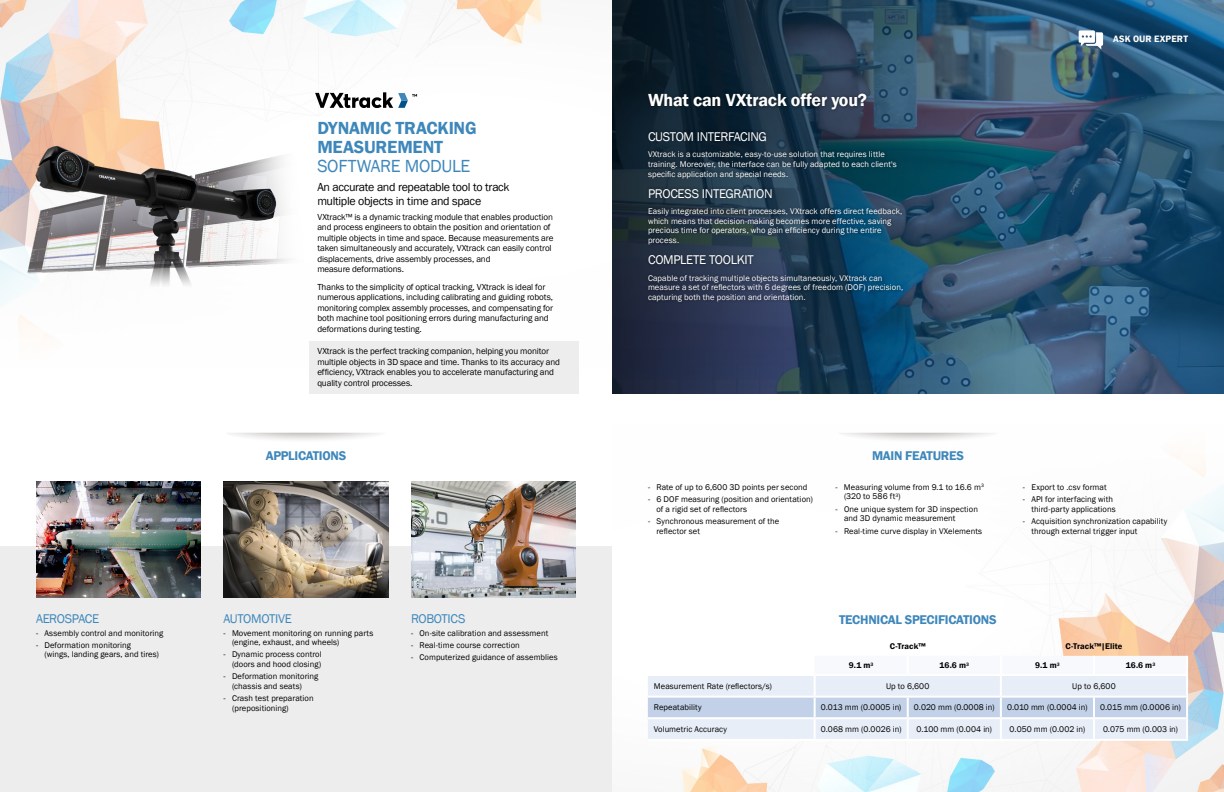
<style>
.page{position:relative;width:1224px;height:792px;background:#fff}
.page>*{position:absolute;margin:0;border:0;box-sizing:border-box;transform-origin:0 0}
.t1{font:600 18px/19px "Franklin Gothic";letter-spacing:-.01em;color:#3e87bb}
.t2{font:600 18px "Franklin Gothic";letter-spacing:-.015em;color:#fff}
.t3{font:18px "Franklin Gothic";letter-spacing:-.015em;color:#3e87bb}
.t4{font:13px "Franklin Gothic";letter-spacing:-.025em;color:#fff}
.t5{font:600 13px "Franklin Gothic";letter-spacing:-.02em;color:#3e87bb}
.t6{font:13px "Franklin Gothic";letter-spacing:-.025em;color:#3e87bb}
.t7{font:12px/14px "Franklin Gothic";letter-spacing:-.03em;color:#000}
.t8{font:600 9.5px "Franklin Gothic";letter-spacing:.015em;color:#fff}
.t9{font:9px/10.5px "Franklin Gothic";letter-spacing:-.01em;color:#000}
.t10{font:8.5px/9.5px "Franklin Gothic";letter-spacing:.005em;color:#000}
.t11{font:8.5px/9.5px "Franklin Gothic";letter-spacing:.005em;color:#fff}
.t12{font:600 8.5px "Franklin Gothic";letter-spacing:.01em;color:#000}
</style>
<div class="page">
<img style="left:0;top:0;width:542px;height:337px">
<img style="left:682px;top:432px;width:542px;height:360px">
<div style="left:0;top:546px;width:612px;height:246px;background:#ededed"></div>
<img style="left:1016px;top:0;width:208px;height:394px">
<svg style="left:612px;top:0;width:404px;height:394px;background:#254259"></svg>
<div style="left:309px;top:341px;width:270px;height:53px;background:#ededed"></div>
<svg style="left:315px;top:92px;width:102px;height:16px"></svg>
<img style="left:36px;top:482px;width:165px;height:116px">
<img style="left:224px;top:482px;width:165px;height:116px">
<img style="left:411px;top:482px;width:165px;height:116px">
<img style="left:0;top:106px;width:330px;height:194px">
<svg style="left:838px;top:433px;width:160px;height:10px"></svg>
<svg style="left:228px;top:433px;width:152px;height:7px"></svg>
<div style="left:645px;top:91px;width:225px;height:22px;background:#000;opacity:.5"></div>
<div style="left:645px;top:129px;width:261px;height:176px;background:#000;opacity:.5"></div>
<hr style="left:648px;top:739px;width:167px;height:2px;background:#fff">
<hr style="left:815px;top:739px;width:93px;height:2px;background:#fff">
<hr style="left:908px;top:739px;width:93px;height:2px;background:#fff">
<hr style="left:1001px;top:739px;width:93px;height:2px;background:#fff">
<hr style="left:1094px;top:739px;width:94px;height:2px;background:#fff">
<svg style="left:648px;top:656px;width:540px;height:83px"></svg>
<hr style="left:815px;top:674px;width:93px;height:2px;background:#fff">
<hr style="left:908px;top:674px;width:93px;height:2px;background:#fff">
<hr style="left:1001px;top:674px;width:93px;height:2px;background:#fff">
<hr style="left:1094px;top:674px;width:94px;height:2px;background:#fff">
<hr style="left:648px;top:674px;width:167px;height:2px;background:#fff">
<svg style="left:1079px;top:30px;width:24px;height:19px"></svg>
<h1 class="t1" style="left:317px;top:119px;width:161px">DYNAMIC TRACKING<br>MEASUREMENT</h1>
<h1 class="t3" style="left:317px;top:155px;width:155px">SOFTWARE MODULE</h1>
<h3 class="t7" style="left:317px;top:180px;width:194px">An accurate and repeatable tool to track multiple objects in time and space</h3>
<p class="t9" style="left:317px;top:212px;width:238px">VXtrack™ is a dynamic tracking module that enables production and process engineers to obtain the position and orientation of multiple objects in time and space. Because measurements are taken simultaneously and accurately, VXtrack can easily control displacements, drive assembly processes, and<br>measure deformations.</p>
<p class="t9" style="left:317px;top:282px;width:237px">Thanks to the simplicity of optical tracking, VXtrack is ideal for numerous applications, including calibrating and guiding robots, monitoring complex assembly processes, and compensating for both machine tool positioning errors during manufacturing and deformations during testing.</p>
<p class="t9" style="left:317px;top:346px;width:244px">VXtrack is the perfect tracking companion, helping you monitor multiple objects in 3D space and time. Thanks to its accuracy and efficiency, VXtrack enables you to accelerate manufacturing and quality control processes.</p>
<h2 class="t5" style="left:266px;top:447px;width:82px">APPLICATIONS</h2>
<h2 class="t6" style="left:36px;top:611px;width:65px">AEROSPACE</h2>
<p class="t10" style="left:36px;top:628px;width:129px">- Assembly control and monitoring</p>
<p class="t10" style="left:44px;top:641px;width:116px;text-indent:-8px">- Deformation monitoring<br>(wings, landing gears, and tires)</p>
<h2 class="t6" style="left:224px;top:611px;width:70px">AUTOMOTIVE</h2>
<p class="t10" style="left:232px;top:628px;width:143px;text-indent:-8px">- Movement monitoring on running parts (engine, exhaust, and wheels)</p>
<p class="t10" style="left:224px;top:650px;width:100px;text-align:right">- Dynamic process control (doors and hood closing)</p>
<p class="t10" style="left:232px;top:672px;width:88px;text-indent:-8px">- Deformation monitoring (chassis and seats)</p>
<p class="t10" style="left:232px;top:694px;width:83px;text-indent:-8px">- Crash test preparation (prepositioning)</p>
<h2 class="t6" style="left:411px;top:611px;width:56px">ROBOTICS</h2>
<p class="t10" style="left:411px;top:628px;width:139px">- On-site calibration and assessment</p>
<p class="t10" style="left:411px;top:641px;width:110px">- Real-time course correction</p>
<p class="t10" style="left:411px;top:653px;width:148px">- Computerized guidance of assemblies</p>
<h1 class="t2" style="left:648px;top:89px;width:221px">What can VXtrack offer you?</h1>
<h2 class="t4" style="left:648px;top:128px;width:121px">CUSTOM INTERFACING</h2>
<p class="t11" style="left:648px;top:150px;width:250px">VXtrack is a customizable, easy-to-use solution that requires little training. Moreover, the interface can be fully adapted to each client's specific application and special needs.</p>
<h2 class="t4" style="left:648px;top:185px;width:126px">PROCESS INTEGRATION</h2>
<p class="t11" style="left:648px;top:207px;width:256px">Easily integrated into client processes, VXtrack offers direct feedback, which means that decision-making becomes more effective, saving precious time for operators, who gain efficiency during the entire process.</p>
<h2 class="t4" style="left:648px;top:252px;width:107px">COMPLETE TOOLKIT</h2>
<p class="t11" style="left:648px;top:273px;width:257px">Capable of tracking multiple objects simultaneously, VXtrack can measure a set of reflectors with 6 degrees of freedom (DOF) precision, capturing both the position and orientation.</p>
<p class="t8" style="left:1113px;top:33px;width:76px">ASK OUR EXPERT</p>
<p class="t10" style="left:648px;top:483px;width:161px">- Rate of up to 6,600 3D points per second</p>
<p class="t10" style="left:656px;top:495px;width:158px;text-indent:-8px">- 6 DOF measuring (position and orientation) of a rigid set of reflectors</p>
<p class="t10" style="left:656px;top:517px;width:124px;text-indent:-8px">- Synchronous measurement of the reflector set</p>
<h2 class="t5" style="left:872px;top:447px;width:93px">MAIN FEATURES</h2>
<p class="t10" style="left:844px;top:483px;width:141px;text-indent:-9px">- Measuring volume from 9.1 to 16.6 m<sup>3 </sup>(320 to 586 ft<sup>3</sup>)</p>
<p class="t10" style="left:844px;top:504px;width:136px;text-indent:-8px">- One unique system for 3D inspection and 3D dynamic measurement</p>
<p class="t10" style="left:836px;top:526px;width:148px">- Real-time curve display in VXelements</p>
<p class="t10" style="left:1023px;top:483px;width:85px">- Export to .csv format</p>
<p class="t10" style="left:1031px;top:495px;width:86px;text-indent:-8px">- API for interfacing with third-party applications</p>
<p class="t10" style="left:1031px;top:517px;width:137px;text-indent:-8px">- Acquisition synchronization capability through external trigger input</p>
<h2 class="t5" style="left:839px;top:611px;width:159px">TECHNICAL SPECIFICATIONS</h2>
<p class="t12" style="left:890px;top:641px;width:37px">C-Track™</p>
<p class="t12" style="left:1065px;top:641px;width:59px">C-Track™|Elite</p>
<p class="t12" style="left:849px;top:660px;width:26px">9.1 m<sup>3</sup></p>
<p class="t12" style="left:940px;top:660px;width:31px">16.6 m<sup>3</sup></p>
<p class="t12" style="left:1035px;top:660px;width:26px">9.1 m<sup>3</sup></p>
<p class="t12" style="left:1126px;top:660px;width:31px">16.6 m<sup>3</sup></p>
<p class="t10" style="left:654px;top:681px;width:120px">Measurement Rate (reflectors/s)</p>
<p class="t10" style="left:886px;top:681px;width:45px">Up to 6,600</p>
<p class="t10" style="left:1072px;top:681px;width:45px">Up to 6,600</p>
<p class="t10" style="left:654px;top:703px;width:49px">Repeatability</p>
<p class="t10" style="left:821px;top:703px;width:82px">0.013 mm (0.0005 in)</p>
<p class="t10" style="left:914px;top:703px;width:82px">0.020 mm (0.0008 in)</p>
<p class="t10" style="left:1007px;top:703px;width:82px">0.010 mm (0.0004 in)</p>
<p class="t10" style="left:1100px;top:703px;width:82px">0.015 mm (0.0006 in)</p>
<p class="t10" style="left:654px;top:725px;width:75px">Volumetric Accuracy</p>
<p class="t10" style="left:821px;top:725px;width:82px">0.068 mm (0.0026 in)</p>
<p class="t10" style="left:917px;top:725px;width:77px">0.100 mm (0.004 in)</p>
<p class="t10" style="left:1010px;top:725px;width:77px">0.050 mm (0.002 in)</p>
<p class="t10" style="left:1103px;top:725px;width:77px">0.075 mm (0.003 in)</p>
</div>
